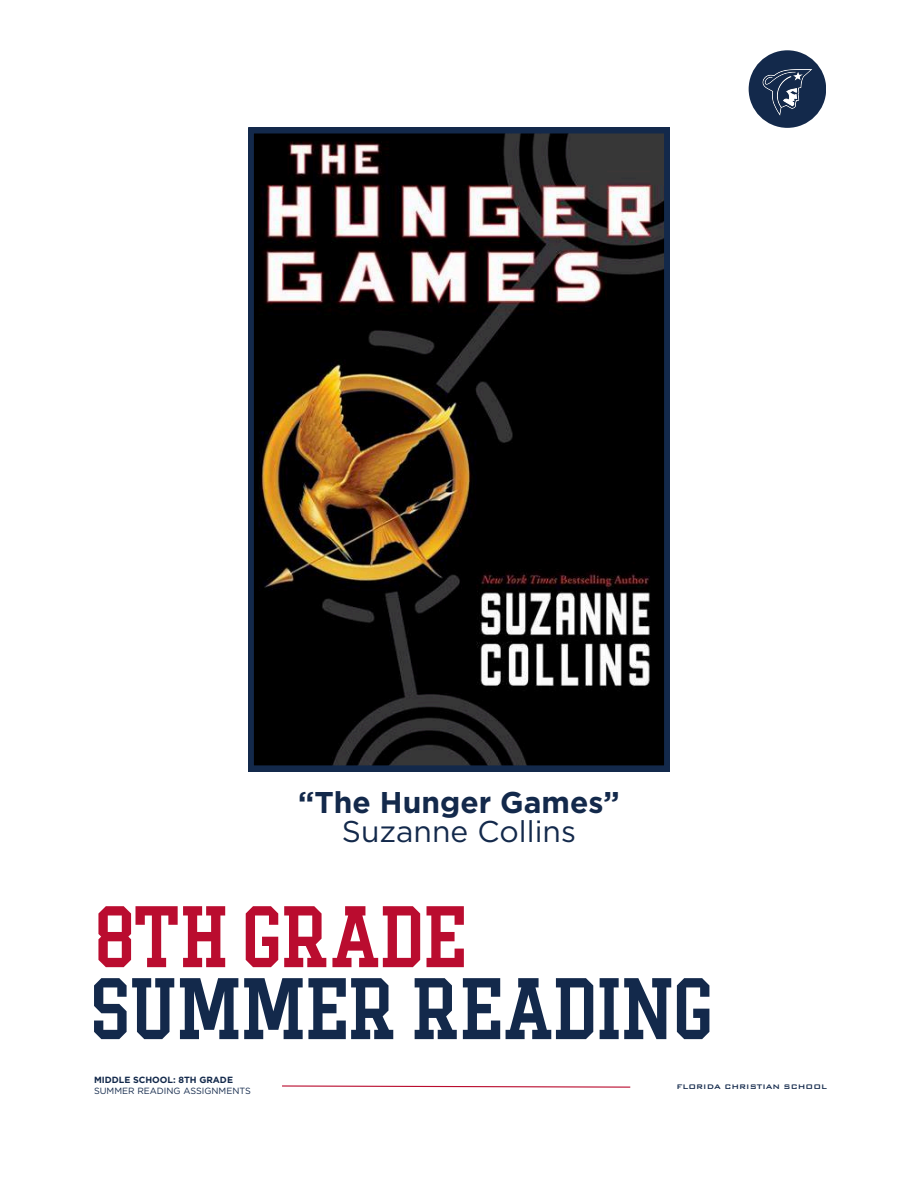
<style>
.page{position:relative;width:918px;height:1188px;background:#fff}
.page>*{position:absolute;margin:0;border:0;box-sizing:border-box;transform-origin:0 0}
.t1{font:61.05px/72px "Limbus Bold Condensed Demo";color:#13294b}
.t2{font:700 30px/28.2px "Gotham";color:#13294b;text-align:center}
.t3{font:9px "Gotham";color:#13294b}
.t4{font:700 9px "Gotham";color:#13294b}
.t5{font:500 8.85px "Bank Gothic BT";color:#13294b}
.s1{font-weight:400}
.s2{color:#ba0c2f}
</style>
<div class="page">
<svg style="left:282px;top:1085px;width:349px;height:3px"></svg>
<svg style="left:248px;top:128px;width:422px;height:643px;background:#2f2925"></svg>
<div style="left:749px;top:50px;width:77px;height:78px;background:#13294b;border-radius:50%"></div>
<img style="left:754px;top:59px;width:67px;height:66px">
<p class="t2" style="left:298px;top:789px;width:323px">“The Hunger Games”<br><span class="s1">Suzanne Collins</span></p>
<h2 class="t1" style="left:94px;top:910px;width:623px"><span class="s2">8TH GRADE<br></span>SUMMER READING</h2>
<h1 class="t4" style="left:94px;top:1075px;width:140px">MIDDLE SCHOOL: 8TH GRADE</h1>
<p class="t3" style="left:94px;top:1086px;width:158px">SUMMER READING ASSIGNMENTS</p>
<p class="t5" style="left:677px;top:1081px;width:152px">FLORIDA CHRISTIAN SCHOOL</p>
</div>
